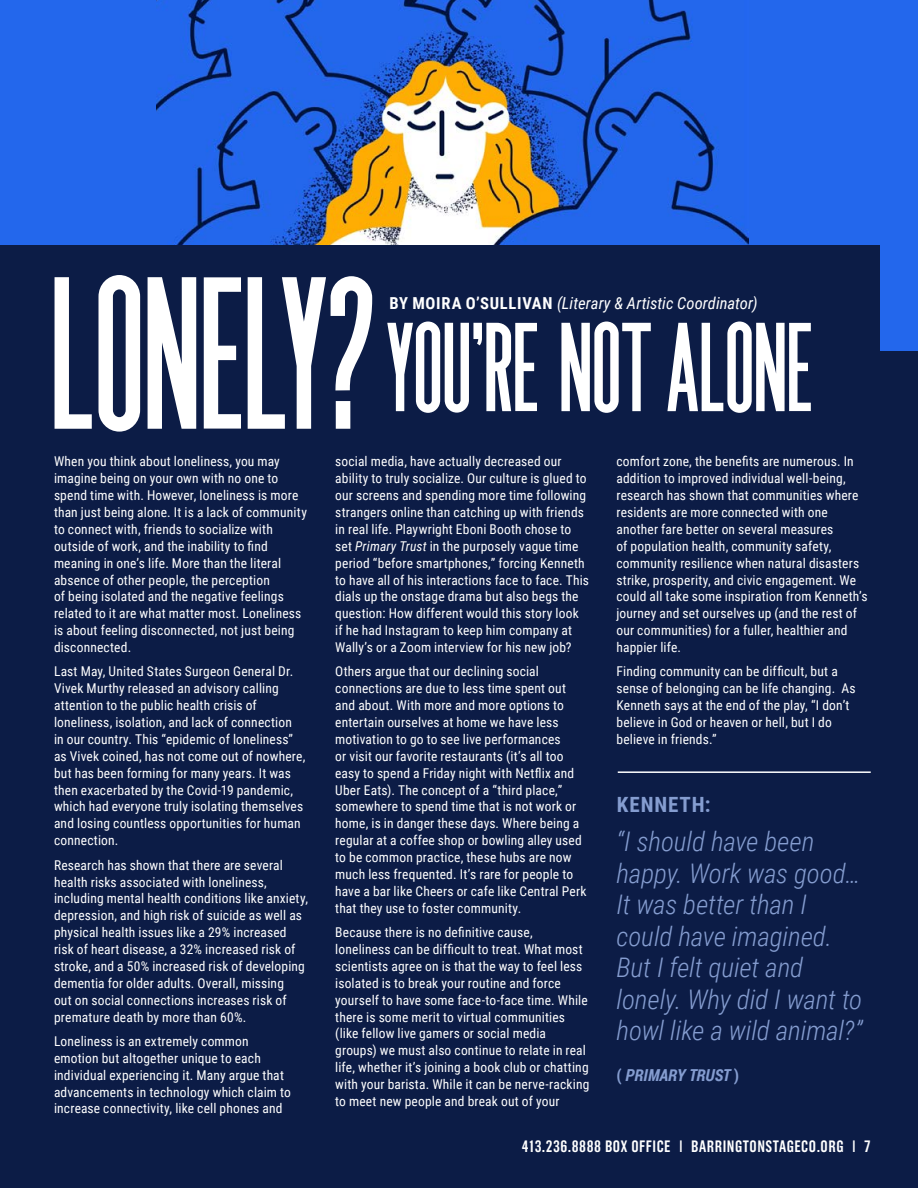
<style>
.page{position:relative;width:918px;height:1188px;background:#fff}
.page>*{position:absolute;margin:0;border:0;box-sizing:border-box;transform-origin:0 0}
.t1{font:700 97.8px "The National";letter-spacing:-.01em;color:#fff}
.t2{font:italic 300 27px/31.5px "Roboto Condensed";letter-spacing:-.005em;color:#859dd0}
.t3{font:700 21px "Roboto Condensed";letter-spacing:.04em;color:#859dd0}
.t4{font:italic 16.5px "Roboto Condensed";letter-spacing:.005em;color:#fff}
.t5{font:600 16.5px "Grotzec Head Condensed";letter-spacing:.03em;color:#fff}
.t6{font:italic 700 16.5px "Roboto Condensed";color:#859dd0}
.t7{font:13.5px/16.8px "Roboto Condensed";letter-spacing:.01em;color:#fff}
.s1{font-size:167.85px}
.s2{font-weight:700;font-style:normal}
.s3{font-style:italic}
.s4{font-style:normal}
</style>
<div class="page">
<div style="left:749px;top:0;width:169px;height:351px;background:#2367ec"></div>
<div style="left:0;top:0;width:156px;height:245px;background:#2367ec"></div>
<img style="left:156px;top:0;width:593px;height:245px">
<div style="left:0;top:351px;width:918px;height:837px;background:#0c1c46"></div>
<div style="left:0;top:245px;width:880px;height:184px;background:#0c1c46"></div>
<hr style="left:618px;top:771px;width:253px;height:2px;background:#fff">
<h1 class="t1" style="left:50px;top:302px;width:765px"><span class="s1">LONELY?</span> YOU'RE NOT ALONE</h1>
<p class="t4" style="left:389px;top:292px;width:370px"><span class="s2">BY MOIRA O’SULLIVAN</span> (Literary &amp; Artistic Coordinator)</p>
<p class="t7" style="left:54px;top:453px;width:254px">When you think about loneliness, you may imagine being on your own with no one to spend time with. However, loneliness is more than just being alone. It is a lack of community to connect with, friends to socialize with outside of work, and the inability to find meaning in one’s life. More than the literal absence of other people, the perception<br>of being isolated and the negative feelings related to it are what matter most. Loneliness is about feeling disconnected, not just being disconnected.</p>
<p class="t7" style="left:54px;top:663px;width:253px">Last May, United States Surgeon General Dr.<br>Vivek Murthy released an advisory calling attention to the public health crisis of loneliness, isolation, and lack of connection<br>in our country. This “epidemic of loneliness” as Vivek coined, has not come out of nowhere, but has been forming for many years. It was then exacerbated by the Covid-19 pandemic, which had everyone truly isolating themselves and losing countless opportunities for human connection.</p>
<p class="t7" style="left:54px;top:856px;width:256px">Research has shown that there are several health risks associated with loneliness, including mental health conditions like anxiety, depression, and high risk of suicide as well as physical health issues like a 29% increased risk of heart disease, a 32% increased risk of stroke, and a 50% increased risk of developing dementia for older adults. Overall, missing<br>out on social connections increases risk of premature death by more than 60%.</p>
<p class="t7" style="left:54px;top:1032px;width:239px">Loneliness is an extremely common emotion but altogether unique to each individual experiencing it. Many argue that advancements in technology which claim to increase connectivity, like cell phones and</p>
<p class="t7" style="left:335px;top:453px;width:255px">social media, have actually decreased our ability to truly socialize. Our culture is glued to our screens and spending more time following strangers online than catching up with friends in real life. Playwright Eboni Booth chose to set <span class="s3">Primary Trust</span> in the purposely vague time period “before smartphones,” forcing Kenneth to have all of his interactions face to face. This dials up the onstage drama but also begs the question: How different would this story look if he had Instagram to keep him company at Wally’s or a Zoom interview for his new job?</p>
<p class="t7" style="left:335px;top:663px;width:253px">Others argue that our declining social connections are due to less time spent out and about. With more and more options to entertain ourselves at home we have less motivation to go to see live performances<br>or visit our favorite restaurants (it’s all too easy to spend a Friday night with Netflix and Uber Eats). The concept of a “third place,” somewhere to spend time that is not work or home, is in danger these days. Where being a regular at a coffee shop or bowling alley used to be common practice, these hubs are now much less frequented. It’s rare for people to have a bar like Cheers or cafe like Central Perk that they use to foster community.</p>
<p class="t7" style="left:335px;top:923px;width:256px">Because there is no definitive cause, loneliness can be difficult to treat. What most scientists agree on is that the way to feel less isolated is to break your routine and force yourself to have some face-to-face time. While there is some merit to virtual communities (like fellow live gamers or social media groups) we must also continue to relate in real life, whether it’s joining a book club or chatting with your barista. While it can be nerve-racking to meet new people and break out of your</p>
<p class="t7" style="left:616px;top:453px;width:253px">comfort zone, the benefits are numerous. In addition to improved individual well-being, research has shown that communities where residents are more connected with one another fare better on several measures<br>of population health, community safety, community resilience when natural disasters strike, prosperity, and civic engagement. We could all take some inspiration from Kenneth’s journey and set ourselves up (and the rest of our communities) for a fuller, healthier and happier life.</p>
<p class="t7" style="left:616px;top:663px;width:241px">Finding community can be difficult, but a sense of belonging can be life changing. As Kenneth says at the end of the play, “I don’t believe in God or heaven or hell, but I do believe in friends.”</p>
<h3 class="t3" style="left:617px;top:790px;width:95px">KENNETH:</h3>
<h2 class="t2" style="left:616px;top:825px;width:248px">“I should have been happy. Work was good…<br>It was better than I could have imagined.<br>But I felt quiet and lonely. Why did I want to howl like a wild animal?”</h2>
<p class="t6" style="left:616px;top:1063px;width:124px"><span class="s4">(</span> PRIMARY TRUST <span class="s4">)</span></p>
<p class="t5" style="left:522px;top:1137px;width:350px">413.236.8888 BOX OFFICE | BARRINGTONSTAGECO.ORG | 7</p>
</div>
